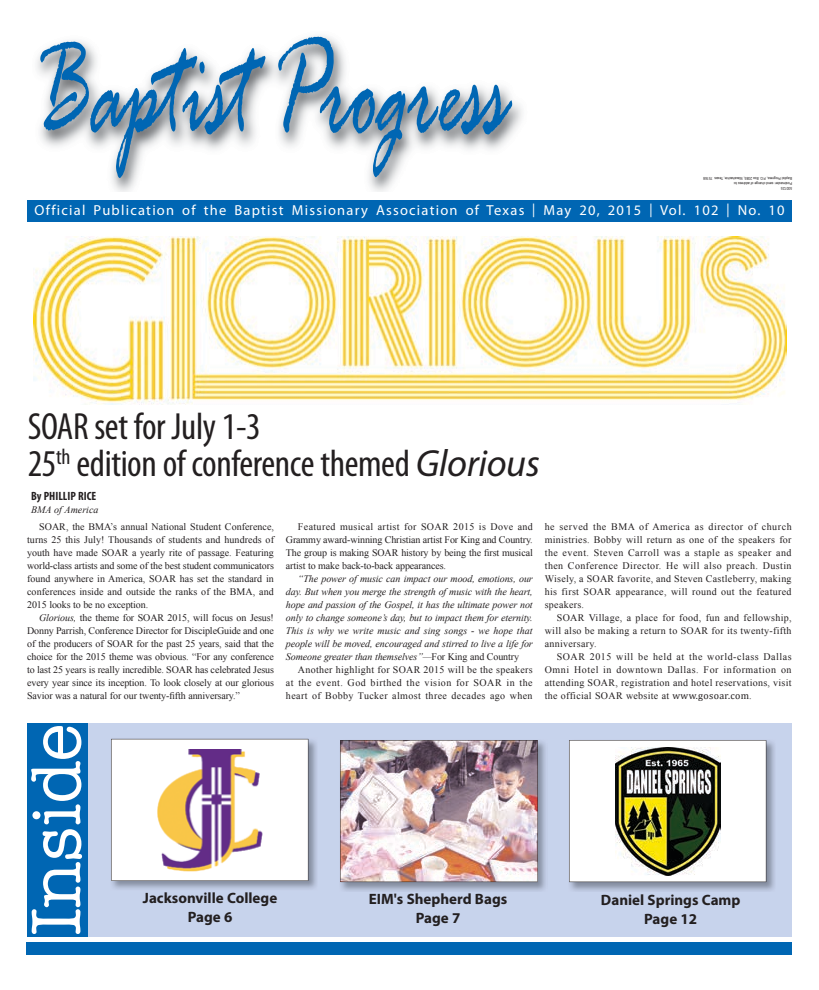
<style>
.page{position:relative;width:819px;height:990px;background:#fff}
.page>*{position:absolute;margin:0;border:0;box-sizing:border-box;transform-origin:0 0}
.t1{font:condensed 38px/37.6px "Myriad Pro";letter-spacing:-.01em;color:#231f20}
.t2{font:700 15px/19px "Myriad Pro";color:#231f20;text-align:center}
.t3{font:14.5px "Myriad Pro";letter-spacing:.085em;color:#fff}
.t4{font:700 condensed 12px "Myriad Pro";color:#231f20}
.t5{font:10px/13px "Times New Roman";letter-spacing:.03em;color:#231f20;text-align:justify}
.t6{font:italic 10px/13px "Times New Roman";letter-spacing:-.01em;color:#231f20;text-align:justify}
.t7{font:4px/5px "Arial Narrow";color:#231f20}
.s1{font-family:"Arial Narrow"}
.s2{font-style:italic;font-stretch:normal}
.s3{font-style:italic}
.s4{font-style:normal}
.s5{font-family:"Cambria"}
</style>
<div class="page">
<div style="left:27px;top:200px;width:765px;height:22px;background:#0066b3"></div>
<img style="left:37px;top:35px;width:485px;height:157px">
<svg style="left:40px;top:42px;width:225px;height:136px"></svg>
<svg style="left:278px;top:37px;width:234px;height:140px"></svg>
<div style="left:28px;top:723px;width:764px;height:213px;background:#c7d3ec"></div>
<div style="left:27px;top:942px;width:765px;height:13px;background:#0066b3"></div>
<div style="left:27px;top:723px;width:61px;height:213px;background:#0066b3"></div>
<svg style="left:31px;top:726px;width:51px;height:208px"></svg>
<img style="left:111px;top:738px;width:206px;height:151px">
<svg style="left:111px;top:739px;width:197px;height:142px;background:#e8dcd9"></svg>
<img style="left:569px;top:740px;width:206px;height:151px">
<svg style="left:569px;top:740px;width:197px;height:142px;background:#babaaa"></svg>
<img style="left:340px;top:741px;width:206px;height:150px">
<img style="left:340px;top:740px;width:198px;height:142px">
<img style="left:33px;top:237px;width:753px;height:168px">
<p class="t7" style="left:792px;top:191px;width:90px;rotate:-180deg">500125<br>Postmaster: send change of address to:<br>Baptist Progress, P.O. Box 2085, Waxahachie, Texas 75168</p>
<h3 class="t3" style="left:34px;top:202px;width:752px">Official Publication of the Baptist Missionary Association of Texas <span class="s1">|</span> May 20, 2015 <span class="s1">|</span> Vol. 102 <span class="s1">|</span> No. 10</h3>
<h1 class="t1" style="left:28px;top:407px;width:514px">SOAR set for July 1-3<br>25<sup>th</sup> edition of conference themed <span class="s2">Glorious</span></h1>
<p class="t4" style="left:31px;top:488px;width:66px">By PHILLIP RICE</p>
<p class="t6" style="left:31px;top:503px;width:69px">BMA of America</p>
<p class="t5" style="left:27px;top:520px;width:248px;text-indent:12px">SOAR, the BMA’s annual National Student Conference, turns 25 this July! Thousands of students and hundreds of youth have made SOAR a yearly rite of passage. Featuring world-class artists and some of the best student communicators found anywhere in America, SOAR has set the standard in conferences inside and outside the ranks of the BMA, and 2015 looks to be no exception.</p>
<p class="t5" style="left:27px;top:611px;width:248px;text-indent:12px"><span class="s3">Glorious,</span> the theme for SOAR 2015, will focus on Jesus!<br>Donny Parrish, Conference Director for DiscipleGuide and one of the producers of SOAR for the past 25 years, said that the choice for the 2015 theme was obvious. “For any conference to last 25 years is really incredible. SOAR has celebrated Jesus every year since its inception. To look closely at our glorious Savior was a natural for our twenty-fifth anniversary.”</p>
<p class="t5" style="left:286px;top:520px;width:248px;text-indent:12px">Featured musical artist for SOAR 2015 is Dove and Grammy award-winning Christian artist For King and Country.<br>The group is making SOAR history by being the first musical artist to make back-to-back appearances.</p>
<p class="t6" style="left:286px;top:571px;width:248px;text-indent:12px">“The power of music can impact our mood, emotions, our day. But when you merge the strength of music with the heart, hope and passion of the Gospel, it has the ultimate power not only to change someone’s day, but to impact them for eternity.<br>This is why we write music and sing songs - we hope that people will be moved, encouraged and stirred to live a life for Someone greater than themselves”—<span class="s4">For King and Country</span></p>
<p class="t5" style="left:286px;top:663px;width:248px;text-indent:12px">Another highlight for SOAR 2015 will be the speakers at the event. God birthed the vision for SOAR in the heart of Bobby Tucker almost three decades ago when</p>
<p class="t5" style="left:545px;top:520px;width:248px">he served the BMA of America as director of church ministries. Bobby will return as one of the speakers for the event. Steven Carroll was a staple as speaker and then Conference Director. He will also preach. Dustin Wisely, a SOAR favorite, and Steven Castleberry, making his first SOAR appearance, will round out the featured speakers.</p>
<p class="t5" style="left:545px;top:611px;width:248px;text-indent:12px">SOAR Village, a place for food, fun and fellowship, will also be making a return to SOAR for its twenty-fifth anniversary.</p>
<p class="t5" style="left:545px;top:650px;width:248px;text-indent:12px">SOAR 2015 will be held at the world-class Dallas Omni Hotel in downtown Dallas. For information on attending SOAR, registration and hotel reservations, visit the official SOAR website at <span class="s5">www.gosoar.com</span>.</p>
<h2 class="t2" style="left:143px;top:888px;width:136px">Jacksonville College<br>Page 6</h2>
<h2 class="t2" style="left:601px;top:890px;width:141px">Daniel Springs Camp<br>Page 12</h2>
<h2 class="t2" style="left:369px;top:889px;width:140px">EIM's Shepherd Bags<br>Page 7</h2>
</div>
